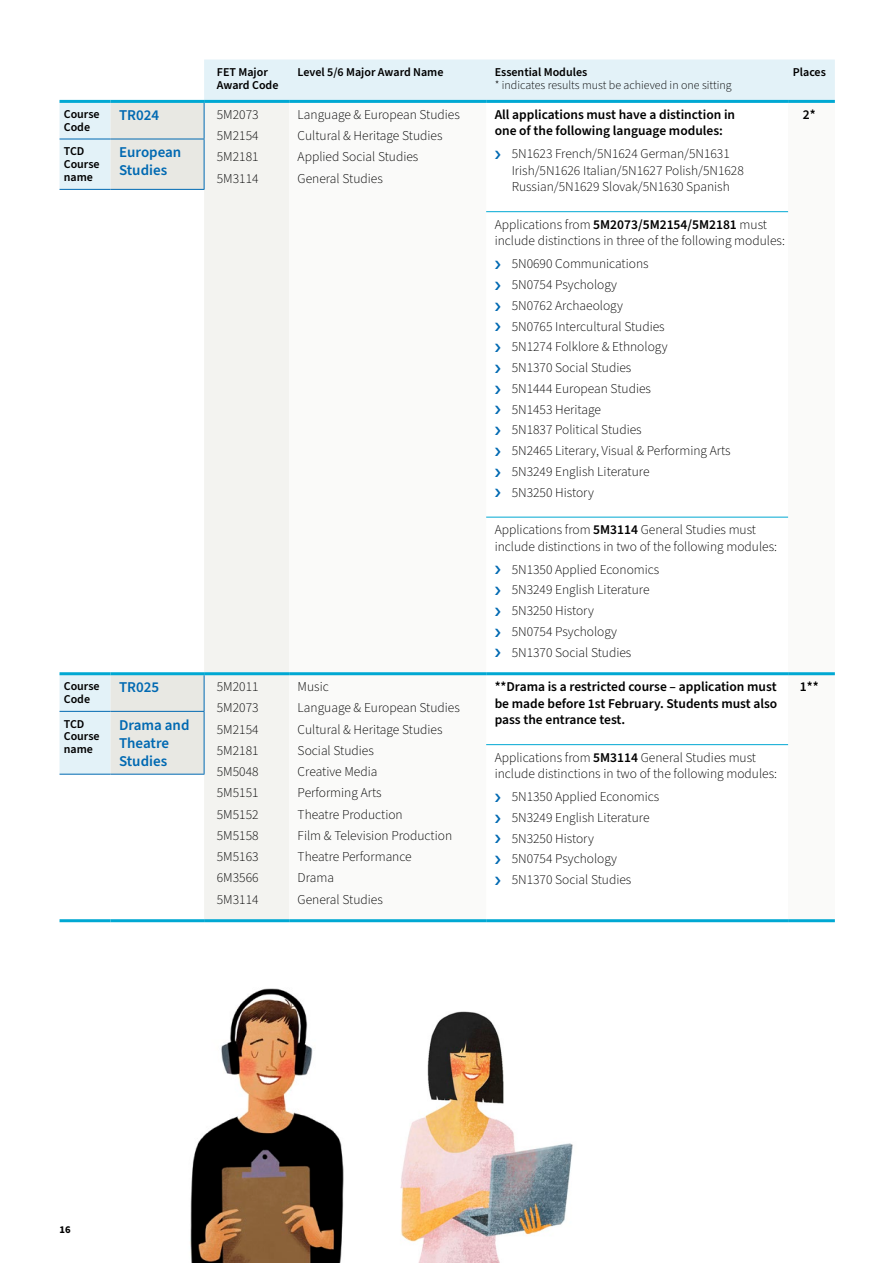
<style>
.page{position:relative;width:893px;height:1263px;background:#fff}
.page>*{position:absolute;margin:0;border:0;box-sizing:border-box;transform-origin:0 0}
._07683_Course_Detail{font:600 15px/18px "Source Sans Pro";color:#0069b2}
._07683_List___Line_Above{font:300 13.5px/16.5px "Source Sans Pro";color:#000}
._07683_List{font:300 13.5px "Source Sans Pro";color:#000}
._07683_List-2{font:600 13.5px/16.5px "Source Sans Pro";color:#000}
._07683_Places{font:600 13.5px "Source Sans Pro";color:#000}
._07683_List-3{font:600 12px/12.8px "Source Sans Pro";color:#000}
._07683_List-4{font:300 12px/12.8px "Source Sans Pro";color:#000}
.t1{font:700 10.5px "Source Sans Pro";color:#000}
.s1{font-weight:600}
</style>
<div class="page">
<svg style="left:60px;top:60px;width:775px;height:714px;fill:#e3f2f8"></svg>
<svg style="left:111px;top:103px;width:93px;height:671px"></svg>
<div style="left:204px;top:103px;width:85px;height:816px;background:#f3f3f0"></div>
<svg style="left:289px;top:103px;width:546px;height:671px"></svg>
<hr style="left:60px;top:711px;width:51px;height:1px;background:#0069b2">
<hr style="left:111px;top:711px;width:93px;height:1px;background:#0069b2">
<hr style="left:60px;top:774px;width:51px;height:1px;background:#0069b2">
<hr style="left:111px;top:774px;width:93px;height:1px;background:#0069b2">
<hr style="left:60px;top:100px;width:51px;height:3px;background:#00a8d3">
<hr style="left:111px;top:100px;width:93px;height:3px;background:#00a8d3">
<hr style="left:204px;top:100px;width:85px;height:3px;background:#00a8d3">
<hr style="left:289px;top:100px;width:197px;height:3px;background:#00a8d3">
<hr style="left:486px;top:100px;width:302px;height:3px;background:#00a8d3">
<hr style="left:788px;top:100px;width:47px;height:3px;background:#00a8d3">
<hr style="left:60px;top:139px;width:51px;height:1px;background:#0069b2">
<hr style="left:111px;top:139px;width:93px;height:1px;background:#0069b2">
<hr style="left:204px;top:675px;width:1px;height:36px;background:#0069b2">
<hr style="left:204px;top:712px;width:1px;height:62px;background:#0069b2">
<hr style="left:60px;top:919px;width:51px;height:3px;background:#00a8d3">
<hr style="left:111px;top:919px;width:93px;height:3px;background:#00a8d3">
<hr style="left:60px;top:189px;width:51px;height:1px;background:#0069b2">
<hr style="left:60px;top:672px;width:51px;height:3px;background:#00a8d3">
<hr style="left:111px;top:189px;width:93px;height:1px;background:#0069b2">
<hr style="left:111px;top:672px;width:93px;height:3px;background:#00a8d3">
<hr style="left:204px;top:919px;width:85px;height:3px;background:#00a8d3">
<hr style="left:289px;top:919px;width:197px;height:3px;background:#00a8d3">
<hr style="left:788px;top:919px;width:47px;height:3px;background:#00a8d3">
<hr style="left:486px;top:919px;width:302px;height:3px;background:#00a8d3">
<hr style="left:204px;top:103px;width:1px;height:36px;background:#0069b2">
<hr style="left:204px;top:139px;width:1px;height:50px;background:#0069b2">
<hr style="left:204px;top:672px;width:85px;height:3px;background:#00a8d3">
<hr style="left:289px;top:672px;width:197px;height:3px;background:#00a8d3">
<hr style="left:788px;top:672px;width:47px;height:3px;background:#00a8d3">
<hr style="left:486px;top:672px;width:302px;height:3px;background:#00a8d3">
<hr style="left:486px;top:211px;width:302px;height:1px;background:#00a8d3">
<hr style="left:486px;top:517px;width:302px;height:1px;background:#00a8d3">
<hr style="left:486px;top:744px;width:302px;height:1px;background:#00a8d3">
<img style="left:400px;top:1011px;width:173px;height:252px">
<img style="left:190px;top:988px;width:154px;height:275px">
<svg style="left:495px;top:150px;width:5px;height:9px"></svg>
<svg style="left:495px;top:261px;width:5px;height:8px"></svg>
<svg style="left:495px;top:281px;width:5px;height:9px"></svg>
<svg style="left:495px;top:302px;width:5px;height:8px"></svg>
<svg style="left:495px;top:323px;width:5px;height:8px"></svg>
<svg style="left:495px;top:344px;width:5px;height:8px"></svg>
<svg style="left:495px;top:364px;width:5px;height:9px"></svg>
<svg style="left:495px;top:385px;width:5px;height:8px"></svg>
<svg style="left:495px;top:406px;width:5px;height:8px"></svg>
<svg style="left:495px;top:427px;width:5px;height:8px"></svg>
<svg style="left:495px;top:447px;width:5px;height:9px"></svg>
<svg style="left:495px;top:468px;width:5px;height:9px"></svg>
<svg style="left:495px;top:489px;width:5px;height:8px"></svg>
<svg style="left:495px;top:566px;width:5px;height:8px"></svg>
<svg style="left:495px;top:587px;width:5px;height:8px"></svg>
<svg style="left:495px;top:607px;width:5px;height:9px"></svg>
<svg style="left:495px;top:628px;width:5px;height:9px"></svg>
<svg style="left:495px;top:649px;width:5px;height:8px"></svg>
<p class="_07683_List-3" style="left:217px;top:66px;width:63px">FET Major<br>Award Code</p>
<p class="_07683_List-3" style="left:298px;top:66px;width:147px">Level 5/6 Major Award Name</p>
<p class="_07683_List-4" style="left:495px;top:66px;width:239px"><span class="s1">Essential Modules<br></span>* indicates results must be achieved in one sitting</p>
<p class="_07683_List-3" style="left:793px;top:66px;width:34px">Places</p>
<p class="_07683_List-3" style="left:64px;top:108px;width:37px">Course<br>Code</p>
<p class="_07683_Course_Detail" style="left:119px;top:106px;width:42px">TR024</p>
<p class="_07683_List" style="left:217px;top:105px;width:43px">5M2073</p>
<p class="_07683_List" style="left:217px;top:127px;width:43px">5M2154</p>
<p class="_07683_List" style="left:217px;top:148px;width:43px">5M2181</p>
<p class="_07683_List" style="left:217px;top:169px;width:43px">5M3114</p>
<p class="_07683_List-3" style="left:64px;top:145px;width:37px">TCD<br>Course name</p>
<p class="_07683_Course_Detail" style="left:119px;top:144px;width:64px">European<br>Studies</p>
<p class="_07683_List-3" style="left:64px;top:680px;width:37px">Course<br>Code</p>
<p class="_07683_Course_Detail" style="left:119px;top:678px;width:42px">TR025</p>
<p class="_07683_List" style="left:217px;top:678px;width:43px">5M2011</p>
<p class="_07683_List" style="left:217px;top:699px;width:43px">5M2073</p>
<p class="_07683_List" style="left:217px;top:720px;width:43px">5M2154</p>
<p class="_07683_List" style="left:217px;top:741px;width:43px">5M2181</p>
<p class="_07683_List" style="left:217px;top:763px;width:43px">5M5048</p>
<p class="_07683_List" style="left:217px;top:784px;width:43px">5M5151</p>
<p class="_07683_List" style="left:217px;top:805px;width:43px">5M5152</p>
<p class="_07683_List" style="left:217px;top:826px;width:43px">5M5158</p>
<p class="_07683_List" style="left:217px;top:848px;width:43px">5M5163</p>
<p class="_07683_List" style="left:217px;top:869px;width:43px">6M3566</p>
<p class="_07683_List" style="left:217px;top:890px;width:43px">5M3114</p>
<p class="_07683_List-3" style="left:64px;top:718px;width:37px">TCD<br>Course name</p>
<p class="_07683_Course_Detail" style="left:119px;top:716px;width:72px">Drama and<br>Theatre<br>Studies</p>
<p class="_07683_List" style="left:298px;top:105px;width:164px">Language &amp; European Studies</p>
<p class="_07683_List" style="left:298px;top:127px;width:146px">Cultural &amp; Heritage Studies</p>
<p class="_07683_List" style="left:298px;top:148px;width:122px">Applied Social Studies</p>
<p class="_07683_List" style="left:298px;top:169px;width:87px">General Studies</p>
<p class="_07683_List" style="left:298px;top:678px;width:33px">Music</p>
<p class="_07683_List" style="left:298px;top:699px;width:164px">Language &amp; European Studies</p>
<p class="_07683_List" style="left:298px;top:720px;width:146px">Cultural &amp; Heritage Studies</p>
<p class="_07683_List" style="left:298px;top:741px;width:78px">Social Studies</p>
<p class="_07683_List" style="left:298px;top:763px;width:81px">Creative Media</p>
<p class="_07683_List" style="left:298px;top:784px;width:85px">Performing Arts</p>
<p class="_07683_List" style="left:298px;top:805px;width:107px">Theatre Production</p>
<p class="_07683_List" style="left:298px;top:826px;width:156px">Film &amp; Television Production</p>
<p class="_07683_List" style="left:298px;top:848px;width:116px">Theatre Performance</p>
<p class="_07683_List" style="left:298px;top:869px;width:38px">Drama</p>
<p class="_07683_List" style="left:298px;top:890px;width:87px">General Studies</p>
<p class="_07683_List-2" style="left:495px;top:106px;width:242px">All applications must have a distinction in one of the following language modules:</p>
<p class="_07683_List___Line_Above" style="left:512px;top:146px;width:234px">5N1623 French/5N1624 German/5N1631<br>Irish/5N1626 Italian/5N1627 Polish/5N1628<br>Russian/5N1629 Slovak/5N1630 Spanish</p>
<p class="_07683_List___Line_Above" style="left:495px;top:217px;width:292px">Applications from <span class="s1">5M2073/5M2154/5M2181</span> must include distinctions in three of the following modules:</p>
<p class="_07683_List___Line_Above" style="left:512px;top:256px;width:138px">5N0690 Communications</p>
<p class="_07683_List___Line_Above" style="left:512px;top:277px;width:107px">5N0754 Psychology</p>
<p class="_07683_List___Line_Above" style="left:512px;top:297px;width:113px">5N0762 Archaeology</p>
<p class="_07683_List___Line_Above" style="left:512px;top:318px;width:155px">5N0765 Intercultural Studies</p>
<p class="_07683_List___Line_Above" style="left:512px;top:339px;width:157px">5N1274 Folklore &amp; Ethnology</p>
<p class="_07683_List___Line_Above" style="left:512px;top:360px;width:121px">5N1370 Social Studies</p>
<p class="_07683_List___Line_Above" style="left:512px;top:380px;width:141px">5N1444 European Studies</p>
<p class="_07683_List___Line_Above" style="left:512px;top:401px;width:91px">5N1453 Heritage</p>
<p class="_07683_List___Line_Above" style="left:512px;top:422px;width:132px">5N1837 Political Studies</p>
<p class="_07683_List___Line_Above" style="left:512px;top:443px;width:220px">5N2465 Literary, Visual &amp; Performing Arts</p>
<p class="_07683_List___Line_Above" style="left:512px;top:463px;width:139px">5N3249 English Literature</p>
<p class="_07683_List___Line_Above" style="left:512px;top:484px;width:84px">5N3250 History</p>
<p class="_07683_List___Line_Above" style="left:495px;top:522px;width:284px">Applications from <span class="s1">5M3114</span> General Studies must include distinctions in two of the following modules:</p>
<p class="_07683_List___Line_Above" style="left:512px;top:561px;width:149px">5N1350 Applied Economics</p>
<p class="_07683_List___Line_Above" style="left:512px;top:582px;width:139px">5N3249 English Literature</p>
<p class="_07683_List___Line_Above" style="left:512px;top:603px;width:84px">5N3250 History</p>
<p class="_07683_List___Line_Above" style="left:512px;top:624px;width:107px">5N0754 Psychology</p>
<p class="_07683_List___Line_Above" style="left:512px;top:644px;width:121px">5N1370 Social Studies</p>
<p class="_07683_List-2" style="left:495px;top:679px;width:284px;text-align:justify">**Drama is a restricted course – application must be made before 1st February. Students must also pass the entrance test.</p>
<p class="_07683_List___Line_Above" style="left:495px;top:749px;width:284px">Applications from <span class="s1">5M3114</span> General Studies must include distinctions in two of the following modules:</p>
<p class="_07683_List___Line_Above" style="left:512px;top:789px;width:149px">5N1350 Applied Economics</p>
<p class="_07683_List___Line_Above" style="left:512px;top:810px;width:139px">5N3249 English Literature</p>
<p class="_07683_List___Line_Above" style="left:512px;top:830px;width:84px">5N3250 History</p>
<p class="_07683_List___Line_Above" style="left:512px;top:851px;width:107px">5N0754 Psychology</p>
<p class="_07683_List___Line_Above" style="left:512px;top:872px;width:121px">5N1370 Social Studies</p>
<p class="_07683_Places" style="left:803px;top:105px;width:14px">2*</p>
<p class="_07683_Places" style="left:800px;top:677px;width:20px">1**</p>
<p class="t1" style="left:60px;top:1222px;width:13px">16</p>
</div>
